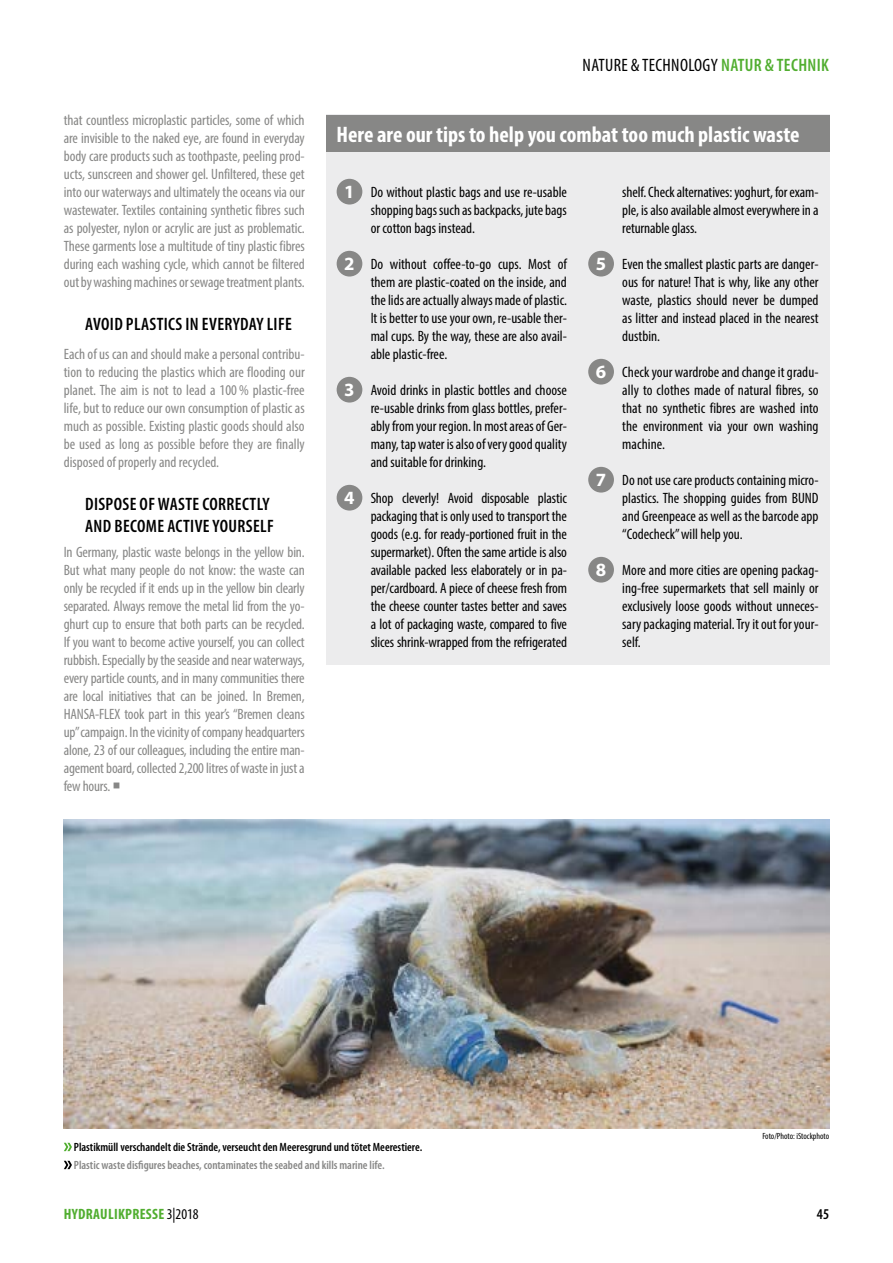
<style>
.page{position:relative;width:893px;height:1263px;background:#fff}
.page>*{position:absolute;margin:0;border:0;box-sizing:border-box;transform-origin:0 0}
.t1{font:700 condensed 22.5px "Myriad Pro";color:#fff}
.t2{font:600 condensed 18px/21.6px "Myriad Pro";letter-spacing:.02em;color:#000}
.t3{font:condensed 18px "Myriad Pro";letter-spacing:.02em;color:#000}
.t4{font:condensed 15px/18px "Myriad Pro";color:#000;text-align:justify}
.t5{font:condensed 15px/18px "Myriad Pro";letter-spacing:-.005em;color:#878786;text-align:justify}
.t6{font:700 condensed 15px "Myriad Pro";letter-spacing:.02em;color:#51ae30}
.t7{font:600 condensed 15px "Myriad Pro";color:#000}
.t8{font:600 condensed 12px "Myriad Pro";color:#000}
.t9{font:600 condensed 12px "Myriad Pro";color:#878786}
.t10{font:condensed 9px "Myriad Pro";color:#000}
.s1{font-weight:600;color:#51ae30}
.s2{font-weight:700;font-stretch:normal;font-size:18.75px;color:#fff}
.s3{font-weight:400;color:#000}
</style>
<div class="page">
<img style="left:64px;top:820px;width:765px;height:309px">
<svg style="left:64px;top:1143px;width:8px;height:8px"></svg>
<svg style="left:64px;top:1161px;width:8px;height:8px"></svg>
<div style="left:326px;top:115px;width:503px;height:550px;background:#ececed"></div>
<div style="left:326px;top:115px;width:503px;height:37px;background:#878786"></div>
<div style="left:337px;top:179px;width:25px;height:26px;background:#878786;border-radius:50%"></div>
<div style="left:337px;top:251px;width:25px;height:26px;background:#878786;border-radius:50%"></div>
<div style="left:337px;top:377px;width:25px;height:26px;background:#878786;border-radius:50%"></div>
<div style="left:337px;top:485px;width:25px;height:26px;background:#878786;border-radius:50%"></div>
<div style="left:588px;top:251px;width:26px;height:26px;background:#878786;border-radius:50%"></div>
<div style="left:588px;top:359px;width:26px;height:26px;background:#878786;border-radius:50%"></div>
<div style="left:588px;top:467px;width:26px;height:26px;background:#878786;border-radius:50%"></div>
<div style="left:588px;top:557px;width:26px;height:26px;background:#878786;border-radius:50%"></div>
<p class="t5" style="left:64px;top:111px;width:242px">that countless microplastic particles, some of which are invisible to the naked eye, are found in everyday body care products such as toothpaste, peeling prod&shy;ucts, sunscreen and shower gel. Unfiltered, these get into our waterways and ultimately the oceans via our wastewater. Textiles containing synthetic fibres such as polyester, nylon or acrylic are just as problematic.<br>These garments lose a multitude of tiny plastic fibres during each washing cycle, which cannot be filtered out by washing machines or sewage treatment plants.</p>
<p class="t2" style="left:85px;top:313px;width:208px">AVOID PLASTICS IN EVERYDAY LIFE</p>
<p class="t5" style="left:64px;top:345px;width:242px">Each of us can and should make a personal contribu&shy;tion to reducing the plastics which are flooding our planet. The aim is not to lead a 100 % plastic-free life, but to reduce our own consumption of plastic as much as possible. Existing plastic goods should also be used as long as possible before they are finally disposed of properly and recycled.</p>
<p class="t2" style="left:85px;top:493px;width:190px">DISPOSE OF WASTE CORRECTLY<br>AND BECOME ACTIVE YOURSELF</p>
<p class="t5" style="left:64px;top:543px;width:242px">In Germany, plastic waste belongs in the yellow bin.<br>But what many people do not know: the waste can only be recycled if it ends up in the yellow bin clearly separated. Always remove the metal lid from the yo&shy;ghurt cup to ensure that both parts can be recycled.<br>If you want to become active yourself, you can collect rubbish. Especially by the seaside and near waterways, every particle counts, and in many communities there are local initiatives that can be joined. In Bremen, HANSA-FLEX took part in this year’s “Bremen cleans up” campaign. In the vicinity of company headquarters alone, 23 of our colleagues, including the entire man&shy;agement board, collected 2,200 litres of waste in just a few hours. ○</p>
<p class="t3" style="left:583px;top:54px;width:248px">NATURE &amp; TECHNOLOGY <span class="s1">NATUR &amp; TECHNIK</span></p>
<h1 class="t1" style="left:337px;top:120px;width:465px">Here are our tips to help you combat too much plastic waste</h1>
<p class="t4" style="left:371px;top:183px;width:198px;text-indent:-26px"><span class="s2">1</span> Do without plastic bags and use re-usable shopping bags such as backpacks, jute bags or cotton bags instead.</p>
<p class="t4" style="left:371px;top:255px;width:198px;text-indent:-26px"><span class="s2">2</span> Do without coffee-to-go cups. Most of them are plastic-coated on the inside, and the lids are actually always made of plastic.<br>It is better to use your own, re-usable ther&shy;mal cups. By the way, these are also avail&shy;able plastic-free.</p>
<p class="t4" style="left:371px;top:381px;width:198px;text-indent:-26px"><span class="s2">3</span> Avoid drinks in plastic bottles and choose re-usable drinks from glass bottles, prefer&shy;ably from your region. In most areas of Ger&shy;many, tap water is also of very good quality and suitable for drinking.</p>
<p class="t4" style="left:371px;top:489px;width:198px;text-indent:-26px"><span class="s2">4</span> Shop cleverly! Avoid disposable plastic packaging that is only used to transport the goods (e.g. for ready-portioned fruit in the supermarket). Often the same article is also available packed less elaborately or in pa&shy;per/cardboard. A piece of cheese fresh from the cheese counter tastes better and saves a lot of packaging waste, compared to five slices shrink-wrapped from the refrigerated</p>
<p class="t4" style="left:622px;top:183px;width:198px">shelf. Check alternatives: yoghurt, for exam&shy;ple, is also available almost everywhere in a returnable glass.</p>
<p class="t4" style="left:622px;top:255px;width:198px;text-indent:-26px"><span class="s2">5</span> Even the smallest plastic parts are danger&shy;ous for nature! That is why, like any other waste, plastics should never be dumped as litter and instead placed in the nearest dustbin.</p>
<p class="t4" style="left:622px;top:363px;width:198px;text-indent:-26px"><span class="s2">6</span> Check your wardrobe and change it gradu&shy;ally to clothes made of natural fibres, so that no synthetic fibres are washed into the environment via your own washing machine.</p>
<p class="t4" style="left:622px;top:471px;width:198px;text-indent:-26px"><span class="s2">7</span> Do not use care products containing micro&shy;plastics. The shopping guides from BUND and Greenpeace as well as the barcode app “Codecheck” will help you.</p>
<p class="t4" style="left:622px;top:561px;width:198px;text-indent:-26px"><span class="s2">8</span> More and more cities are opening packag&shy;ing-free supermarkets that sell mainly or exclusively loose goods without unneces&shy;sary packaging material. Try it out for your&shy;self.</p>
<p class="t10" style="left:762px;top:1130px;width:68px">Foto/Photo: iStockphoto</p>
<p class="t8" style="left:74px;top:1140px;width:350px">Plastikmüll verschandelt die Strände, verseucht den Meeresgrund und tötet Meerestiere.</p>
<p class="t9" style="left:74px;top:1158px;width:312px">Plastic waste disfigures beaches, contaminates the seabed and kills marine life.</p>
<p class="t6" style="left:64px;top:1204px;width:136px">HYDRAULIKPRESSE<span class="s3">3|2018</span></p>
<p class="t7" style="left:817px;top:1205px;width:14px">45</p>
</div>
